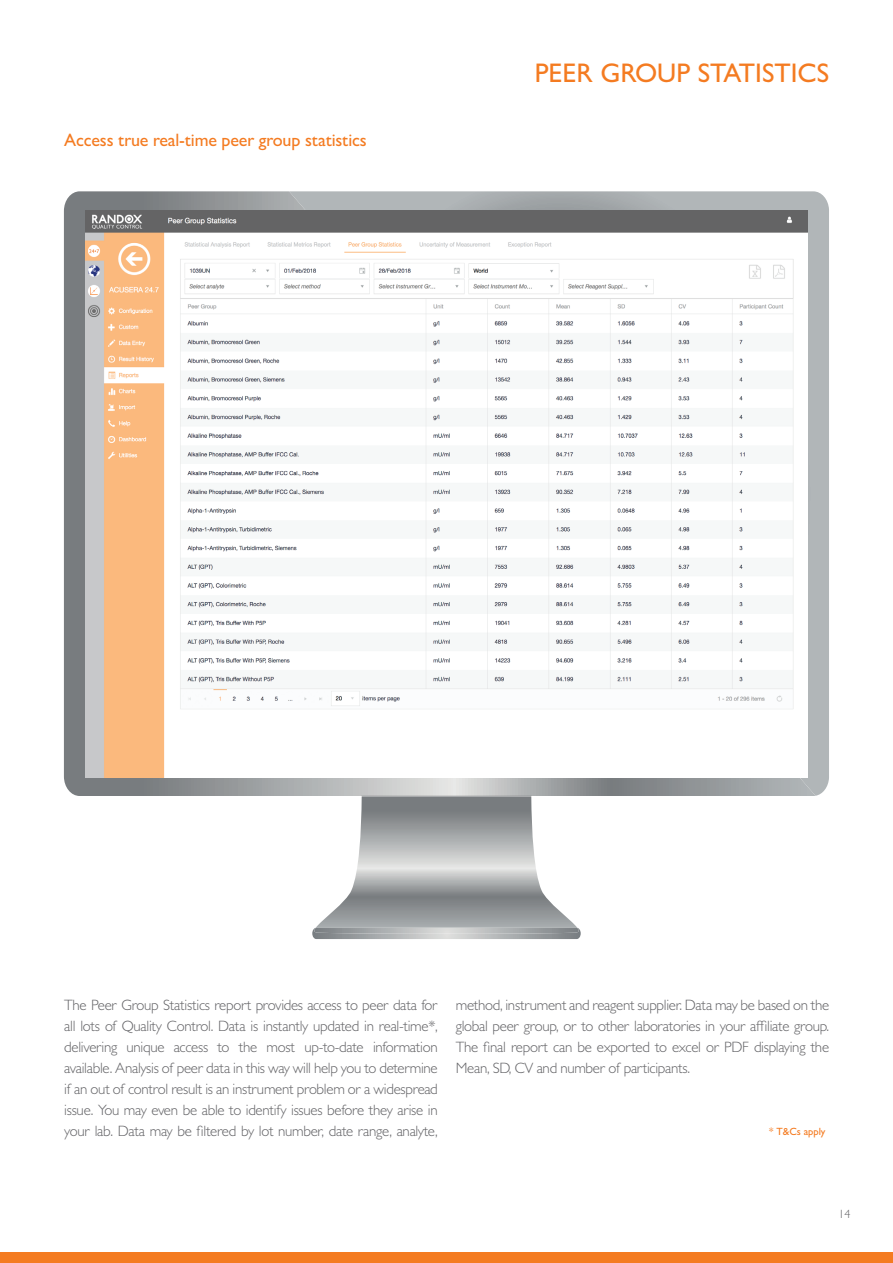
<style>
.page{position:relative;width:893px;height:1263px;background:#fff}
.page>*{position:absolute;margin:0;border:0;box-sizing:border-box;transform-origin:0 0}
.t1{font:500 27px "Gill Sans MT Pro";color:#f47b21}
.t2{font:500 18px "Gill Sans MT Pro";letter-spacing:-.01em;color:#f47b21}
.t3{font:300 15px/21px "Gill Sans MT Pro";letter-spacing:-.02em;color:#636366;text-align:justify}
.t4{font:300 12px "Gill Sans MT Pro";color:#636366}
.t5{font:500 10.5px "Gill Sans MT Pro";color:#f47b21}
</style>
<div class="page">
<div style="left:0;top:1252px;width:893px;height:11px;background:#f47b21"></div>
<div style="left:815px;top:191px;width:14px;height:605px;background:#b1b6b8"></div>
<svg style="left:64px;top:191px;width:751px;height:605px;background:#999d9f"></svg>
<svg style="left:312px;top:796px;width:269px;height:143px"></svg>
<img style="left:85px;top:210px;width:723px;height:568px">
<svg style="left:210px;top:268px;width:3px;height:8px"></svg>
<p class="t2" style="left:64px;top:129px;width:304px">Access true real-time peer group statistics</p>
<h1 class="t1" style="left:535px;top:57px;width:296px">PEER GROUP STATISTICS</h1>
<p class="t3" style="left:64px;top:994px;width:375px">The Peer Group Statistics report provides access to peer data for all lots of Quality Control. Data is instantly updated in real-time*, delivering unique access to the most up-to-date information available. Analysis of peer data in this way will help you to determine if an out of control result is an instrument problem or a widespread issue. You may even be able to identify issues before they arise in your lab. Data may be filtered by lot number, date range, analyte,</p>
<p class="t3" style="left:456px;top:994px;width:375px">method, instrument and reagent supplier. Data may be based on the global peer group, or to other laboratories in your affiliate group.<br>The final report can be exported to excel or PDF displaying the Mean, SD, CV and number of participants.</p>
<p class="t5" style="left:769px;top:1125px;width:58px">* T&amp;Cs apply</p>
<p class="t4" style="left:838px;top:1207px;width:13px">14</p>
</div>
